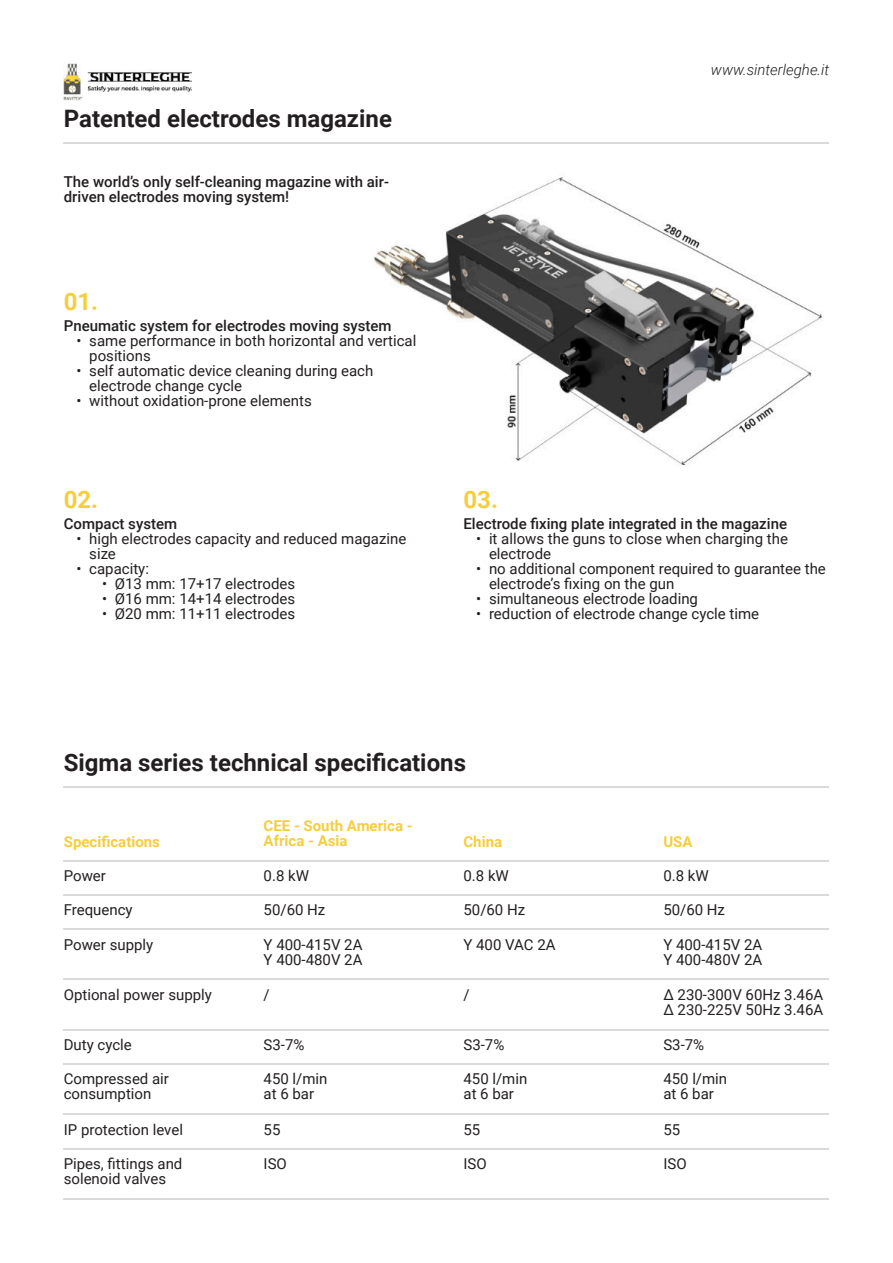
<style>
.page{position:relative;width:893px;height:1263px;background:#fff}
.page>*{position:absolute;margin:0;border:0;box-sizing:border-box;transform-origin:0 0}
.t1{font:700 24px "Roboto";color:#231f20}
.t2{font:700 24px "Roboto";color:#f5ce3e}
.t3{font:15px "Roboto";color:#231f20}
.t4{font:500 15px "Roboto";color:#231f20}
.t5{font:700 15px "Roboto";color:#f5ce3e}
.t6{font:italic 300 15px "Roboto";color:#231f20}
</style>
<div class="page">
<img style="left:64px;top:64px;width:127px;height:36px">
<img style="left:374px;top:177px;width:448px;height:289px">
<hr style="left:64px;top:787px;width:765px;height:1px;background:#dadada">
<hr style="left:64px;top:143px;width:765px;height:1px;background:#dadada">
<hr style="left:64px;top:1198px;width:765px;height:1px;background:#dadada">
<hr style="left:64px;top:1148px;width:765px;height:1px;background:#dadada">
<hr style="left:64px;top:1113px;width:765px;height:2px;background:#dadada">
<hr style="left:64px;top:1063px;width:765px;height:1px;background:#dadada">
<hr style="left:64px;top:979px;width:765px;height:1px;background:#dadada">
<hr style="left:64px;top:929px;width:765px;height:1px;background:#dadada">
<hr style="left:64px;top:1029px;width:765px;height:1px;background:#dadada">
<hr style="left:64px;top:894px;width:765px;height:1px;background:#dadada">
<hr style="left:64px;top:860px;width:765px;height:1px;background:#dadada">
<p class="t1" style="left:64px;top:109px;width:330px">Patented electrodes magazine</p>
<p class="t4" style="left:64px;top:176px;width:327px">The world’s only self-cleaning magazine with air-</p>
<p class="t4" style="left:64px;top:191px;width:227px">driven electrodes moving system!</p>
<p class="t2" style="left:64px;top:292px;width:36px">01.</p>
<p class="t4" style="left:64px;top:320px;width:329px">Pneumatic system for electrodes moving system</p>
<p class="t3" style="left:77px;top:335px;width:341px">• same performance in both horizontal and vertical</p>
<p class="t3" style="left:89px;top:350px;width:63px">positions</p>
<p class="t3" style="left:77px;top:365px;width:298px">• self automatic device cleaning during each</p>
<p class="t3" style="left:89px;top:380px;width:154px">electrode change cycle</p>
<p class="t3" style="left:77px;top:395px;width:237px">• without oxidation-prone elements</p>
<p class="t2" style="left:64px;top:490px;width:36px">02.</p>
<p class="t4" style="left:64px;top:518px;width:115px">Compact system</p>
<p class="t3" style="left:77px;top:533px;width:331px">• high electrodes capacity and reduced magazine</p>
<p class="t3" style="left:89px;top:548px;width:28px">size</p>
<p class="t3" style="left:77px;top:563px;width:74px">• capacity:</p>
<p class="t3" style="left:102px;top:578px;width:195px">• Ø13 mm: 17+17 electrodes</p>
<p class="t3" style="left:102px;top:593px;width:195px">• Ø16 mm: 14+14 electrodes</p>
<p class="t3" style="left:102px;top:608px;width:195px">• Ø20 mm: 11+11 electrodes</p>
<p class="t2" style="left:463px;top:490px;width:36px">03.</p>
<p class="t6" style="left:711px;top:64px;width:120px">www.sinterleghe.it</p>
<p class="t4" style="left:463px;top:518px;width:325px">Electrode fixing plate integrated in the magazine</p>
<p class="t3" style="left:476px;top:533px;width:313px">• it allows the guns to close when charging the</p>
<p class="t3" style="left:489px;top:548px;width:64px">electrode</p>
<p class="t3" style="left:476px;top:563px;width:351px">• no additional component required to guarantee the</p>
<p class="t3" style="left:489px;top:578px;width:187px">electrode’s fixing on the gun</p>
<p class="t3" style="left:476px;top:593px;width:223px">• simultaneous electrode loading</p>
<p class="t3" style="left:476px;top:608px;width:284px">• reduction of electrode change cycle time</p>
<p class="t1" style="left:64px;top:753px;width:404px">Sigma series technical specifications</p>
<p class="t5" style="left:64px;top:835px;width:98px">Specifications</p>
<p class="t5" style="left:264px;top:820px;width:150px">CEE - South America -</p>
<p class="t5" style="left:264px;top:835px;width:85px">Africa - Asia</p>
<p class="t5" style="left:463px;top:835px;width:40px">China</p>
<p class="t5" style="left:663px;top:835px;width:31px">USA</p>
<p class="t3" style="left:64px;top:870px;width:44px">Power</p>
<p class="t3" style="left:264px;top:870px;width:47px">0.8 kW</p>
<p class="t3" style="left:463px;top:870px;width:47px">0.8 kW</p>
<p class="t3" style="left:663px;top:870px;width:47px">0.8 kW</p>
<p class="t3" style="left:64px;top:904px;width:70px">Frequency</p>
<p class="t3" style="left:264px;top:904px;width:63px">50/60 Hz</p>
<p class="t3" style="left:463px;top:904px;width:63px">50/60 Hz</p>
<p class="t3" style="left:663px;top:904px;width:63px">50/60 Hz</p>
<p class="t3" style="left:64px;top:938px;width:91px">Power supply</p>
<p class="t3" style="left:264px;top:938px;width:100px">Y 400-415V 2A</p>
<p class="t3" style="left:264px;top:953px;width:100px">Y 400-480V 2A</p>
<p class="t3" style="left:463px;top:938px;width:94px">Y 400 VAC 2A</p>
<p class="t3" style="left:663px;top:938px;width:100px">Y 400-415V 2A</p>
<p class="t3" style="left:663px;top:953px;width:100px">Y 400-480V 2A</p>
<p class="t3" style="left:64px;top:988px;width:150px">Optional power supply</p>
<p class="t3" style="left:264px;top:988px;width:8px">/</p>
<p class="t3" style="left:463px;top:988px;width:8px">/</p>
<p class="t3" style="left:663px;top:988px;width:161px">Δ 230-300V 60Hz 3.46A</p>
<p class="t3" style="left:663px;top:1003px;width:161px">Δ 230-225V 50Hz 3.46A</p>
<p class="t3" style="left:64px;top:1039px;width:70px">Duty cycle</p>
<p class="t3" style="left:264px;top:1039px;width:42px">S3-7%</p>
<p class="t3" style="left:463px;top:1039px;width:42px">S3-7%</p>
<p class="t3" style="left:663px;top:1039px;width:42px">S3-7%</p>
<p class="t3" style="left:64px;top:1073px;width:107px">Compressed air</p>
<p class="t3" style="left:64px;top:1088px;width:89px">consumption</p>
<p class="t3" style="left:264px;top:1073px;width:65px">450 l/min</p>
<p class="t3" style="left:264px;top:1088px;width:52px">at 6 bar</p>
<p class="t3" style="left:463px;top:1073px;width:65px">450 l/min</p>
<p class="t3" style="left:463px;top:1088px;width:52px">at 6 bar</p>
<p class="t3" style="left:663px;top:1073px;width:65px">450 l/min</p>
<p class="t3" style="left:663px;top:1088px;width:52px">at 6 bar</p>
<p class="t3" style="left:64px;top:1123px;width:121px">IP protection level</p>
<p class="t3" style="left:264px;top:1123px;width:18px">55</p>
<p class="t3" style="left:463px;top:1123px;width:18px">55</p>
<p class="t3" style="left:663px;top:1123px;width:18px">55</p>
<p class="t3" style="left:64px;top:1158px;width:120px">Pipes, fittings and</p>
<p class="t3" style="left:64px;top:1173px;width:104px">solenoid valves</p>
<p class="t3" style="left:264px;top:1158px;width:25px">ISO</p>
<p class="t3" style="left:463px;top:1158px;width:25px">ISO</p>
<p class="t3" style="left:663px;top:1158px;width:25px">ISO</p>
</div>
